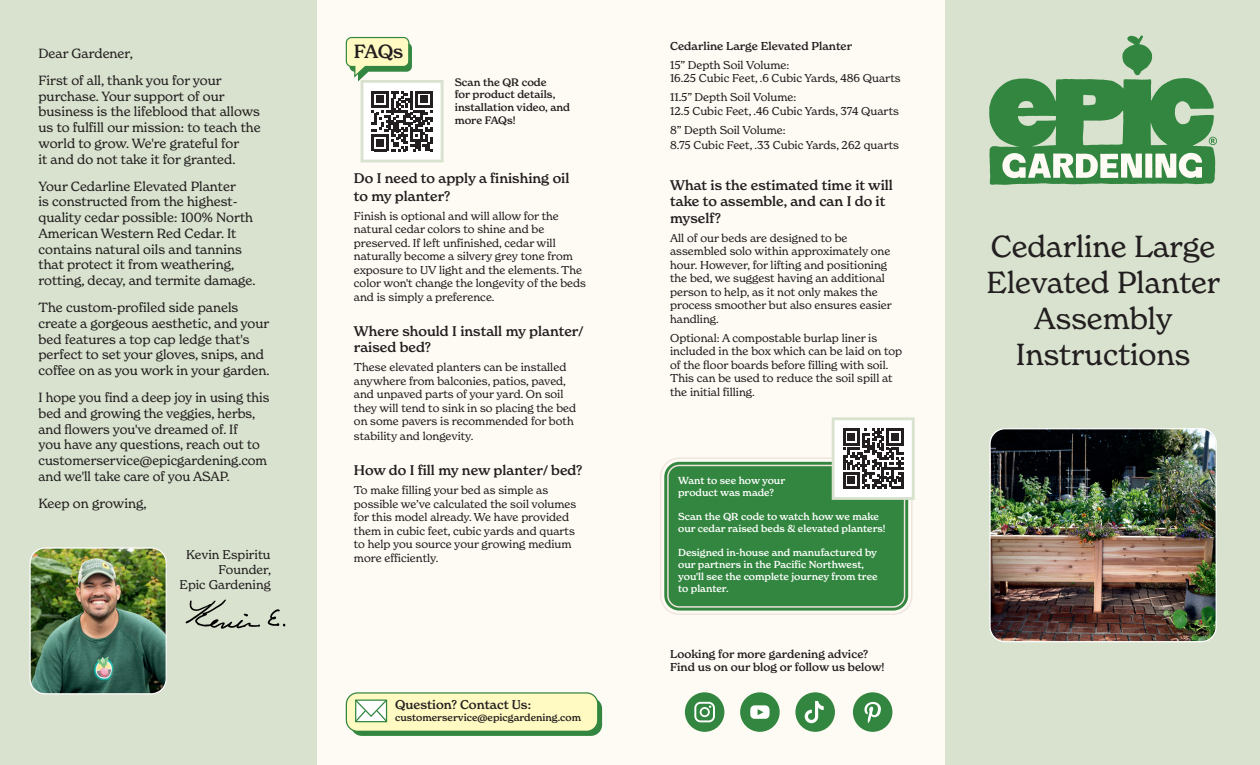
<style>
.page{position:relative;width:1260px;height:765px;background:#fff}
.page>*{position:absolute;margin:0;border:0;box-sizing:border-box;transform-origin:0 0}
.t1{font:30px/36px "New Spirit";color:#231f20;text-align:center}
.t2{font:500 18.75px "New Spirit";color:#231f20}
.Body_heading{font:500 13.75px/16.5px "New Spirit";color:#231f20}
.t3{font:13.12px/15.8px "New Spirit";color:#231f20}
.t4{font:12.5px/15px "New Spirit";color:#231f20;text-align:right}
.t5{font:500 12.5px "New Spirit";color:#231f20}
.Body_heading-2{font:11.25px/13.5px "New Spirit";color:#231f20}
.Body_heading-3{font:500 11.25px/13.5px "New Spirit";color:#231f20}
.t6{font:500 10.62px/12.8px "New Spirit";color:#231f20}
.t7{font:500 10px/12px "New Spirit";color:#fff}
.t8{font:500 10px "New Spirit";color:#231f20}
</style>
<div class="page">
<div style="left:310px;top:0;width:641px;height:765px;background:#fefaf4"></div>
<div style="left:0;top:0;width:317px;height:765px;background:#d8e2ce"></div>
<div style="left:945px;top:0;width:315px;height:765px;background:#d8e2ce"></div>
<div style="left:351px;top:698px;width:251px;height:38px;background:#32863f;border-radius:11px"></div>
<div style="left:346px;top:693px;width:252px;height:38px;background:#fffac1;border-radius:11px"></div>
<div style="left:346px;top:692px;width:252px;height:40px;border:1px solid #32863f;border-radius:11px"></div>
<svg style="left:355px;top:699px;width:33px;height:24px"></svg>
<img style="left:185px;top:599px;width:101px;height:30px">
<img style="left:991px;top:430px;width:224px;height:212px">
<div style="left:989px;top:428px;width:228px;height:214px;border:1px solid #fff;border-radius:15px"></div>
<img style="left:31px;top:549px;width:134px;height:145px">
<div style="left:29px;top:547px;width:138px;height:147px;border:1px solid #fff;border-radius:15px"></div>
<svg style="left:989px;top:35px;width:228px;height:150px"></svg>
<svg style="left:345px;top:36px;width:67px;height:46px"></svg>
<div style="left:664px;top:462px;width:244px;height:149px;background:#32863f;border-radius:15px"></div>
<div style="left:660px;top:457px;width:253px;height:158px;border:1px solid #f0e5df;border-radius:19px"></div>
<div style="left:667px;top:465px;width:238px;height:143px;border:1px solid #f0e5df;border-radius:11px"></div>
<div style="left:833px;top:419px;width:80px;height:79px;background:#fff"></div>
<svg style="left:843px;top:428px;width:61px;height:61px"></svg>
<div style="left:832px;top:417px;width:83px;height:83px;border:3px solid #d8e2ce"></div>
<div style="left:362px;top:81px;width:80px;height:80px;background:#fff"></div>
<svg style="left:372px;top:91px;width:60px;height:60px"></svg>
<div style="left:361px;top:80px;width:83px;height:82px;border:3px solid #d8e2ce"></div>
<div style="left:685px;top:692px;width:39px;height:40px;background:#32863f;border-radius:50%"></div>
<svg style="left:694px;top:702px;width:21px;height:20px"></svg>
<div style="left:740px;top:692px;width:40px;height:40px;background:#32863f;border-radius:50%"></div>
<svg style="left:750px;top:705px;width:20px;height:14px"></svg>
<div style="left:795px;top:692px;width:40px;height:40px;background:#32863f;border-radius:50%"></div>
<svg style="left:805px;top:701px;width:19px;height:22px"></svg>
<div style="left:853px;top:692px;width:39px;height:40px;background:#32863f;border-radius:50%"></div>
<svg style="left:864px;top:702px;width:17px;height:21px"></svg>
<p class="t3" style="left:38px;top:45px;width:96px">Dear Gardener,</p>
<p class="t3" style="left:38px;top:72px;width:224px">First of all, thank you for your purchase. Your support of our business is the lifeblood that allows us to fulfill our mission: to teach the world to grow. We're grateful for<br>it and do not take it for granted.</p>
<p class="t3" style="left:38px;top:178px;width:219px">Your Cedarline Elevated Planter<br>is constructed from the highest&shy;quality cedar possible: 100% North American Western Red Cedar. It contains natural oils and tannins that protect it from weathering, rotting, decay, and termite damage.</p>
<p class="t3" style="left:38px;top:299px;width:233px">The custom-profiled side panels create a gorgeous aesthetic, and your bed features a top cap ledge that's perfect to set your gloves, snips, and coffee on as you work in your garden.</p>
<p class="t3" style="left:38px;top:389px;width:233px">I hope you find a deep joy in using this bed and growing the veggies, herbs, and flowers you've dreamed of. If<br>you have any questions, reach out to customerservice@epicgardening.com and we'll take care of you ASAP.</p>
<p class="t3" style="left:38px;top:495px;width:110px">Keep on growing,</p>
<p class="t4" style="left:179px;top:547px;width:93px">Kevin Espiritu<br>Founder,<br>Epic Gardening</p>
<p class="t2" style="left:354px;top:40px;width:51px">FAQs</p>
<p class="t6" style="left:455px;top:75px;width:117px">Scan the QR code<br>for product details, installation video, and more FAQs!</p>
<p class="Body_heading" style="left:354px;top:169px;width:217px;line-height:18px">Do I need to apply a finishing oil to my planter?</p>
<p class="Body_heading-2" style="left:354px;top:209px;width:234px">Finish is optional and will allow for the natural cedar colors to shine and be preserved. If left unfinished, cedar will naturally become a silvery grey tone from exposure to UV light and the elements. The color won't change the longevity of the beds and is simply a preference.</p>
<p class="Body_heading" style="left:354px;top:322px;width:231px">Where should I install my planter/ raised bed?</p>
<p class="Body_heading-2" style="left:354px;top:360px;width:224px">These elevated planters can be installed anywhere from balconies, patios, paved, and unpaved parts of your yard. On soil they will tend to sink in so placing the bed on some pavers is recommended for both</p>
<p class="Body_heading-2" style="left:354px;top:429px;width:121px">stability and longevity.</p>
<p class="Body_heading" style="left:354px;top:462px;width:230px">How do I fill my new planter/ bed?</p>
<p class="Body_heading-2" style="left:354px;top:483px;width:224px">To make filling your bed as simple as possible we’ve calculated the soil volumes for this model already. We have provided them in cubic feet, cubic yards and quarts to help you source your growing medium more efficiently.</p>
<p class="t5" style="left:395px;top:697px;width:137px">Question? Contact Us:</p>
<p class="t8" style="left:395px;top:711px;width:187px">customerservice@epicgardening.com</p>
<p class="Body_heading-3" style="left:670px;top:39px;width:184px">Cedarline Large Elevated Planter</p>
<p class="Body_heading-2" style="left:670px;top:58px;width:232px">15” Depth Soil Volume:<br>16.25 Cubic Feet, .6 Cubic Yards, 486 Quarts</p>
<p class="Body_heading-2" style="left:670px;top:91px;width:230px">11.5” Depth Soil Volume:<br>12.5 Cubic Feet, .46 Cubic Yards, 374 Quarts</p>
<p class="Body_heading-2" style="left:670px;top:122px;width:230px;line-height:15px">8” Depth Soil Volume:<br>8.75 Cubic Feet, .33 Cubic Yards, 262 quarts</p>
<p class="Body_heading" style="left:670px;top:176px;width:224px">What is the estimated time it will take to assemble, and can I do it myself?</p>
<p class="Body_heading-2" style="left:670px;top:231px;width:223px">All of our beds are designed to be assembled solo within approximately one hour. However, for lifting and positioning the bed, we suggest having an additional person to help, as it not only makes the process smoother but also ensures easier handling.</p>
<p class="Body_heading-2" style="left:670px;top:331px;width:234px">Optional: A compostable burlap liner is included in the box which can be laid on top of the floor boards before filling with soil.<br>This can be used to reduce the soil spill at the initial filling.</p>
<p class="t7" style="left:678px;top:475px;width:109px">Want to see how your</p>
<p class="t7" style="left:678px;top:487px;width:97px">product was made?</p>
<p class="t7" style="left:678px;top:511px;width:209px">Scan the QR code to watch how we make our cedar raised beds &amp; elevated planters!</p>
<p class="t7" style="left:678px;top:547px;width:201px">Designed in-house and manufactured by our partners in the Pacific Northwest, you'll see the complete journey from tree to planter.</p>
<p class="Body_heading-3" style="left:670px;top:647px;width:216px">Looking for more gardening advice?<br>Find us on our blog or follow us below!</p>
<p class="t1" style="left:991px;top:228px;width:226px">Cedarline Large</p>
<p class="t1" style="left:987px;top:264px;width:235px">Elevated Planter</p>
<p class="t1" style="left:1016px;top:300px;width:176px">Assembly<br>Instructions</p>
</div>
